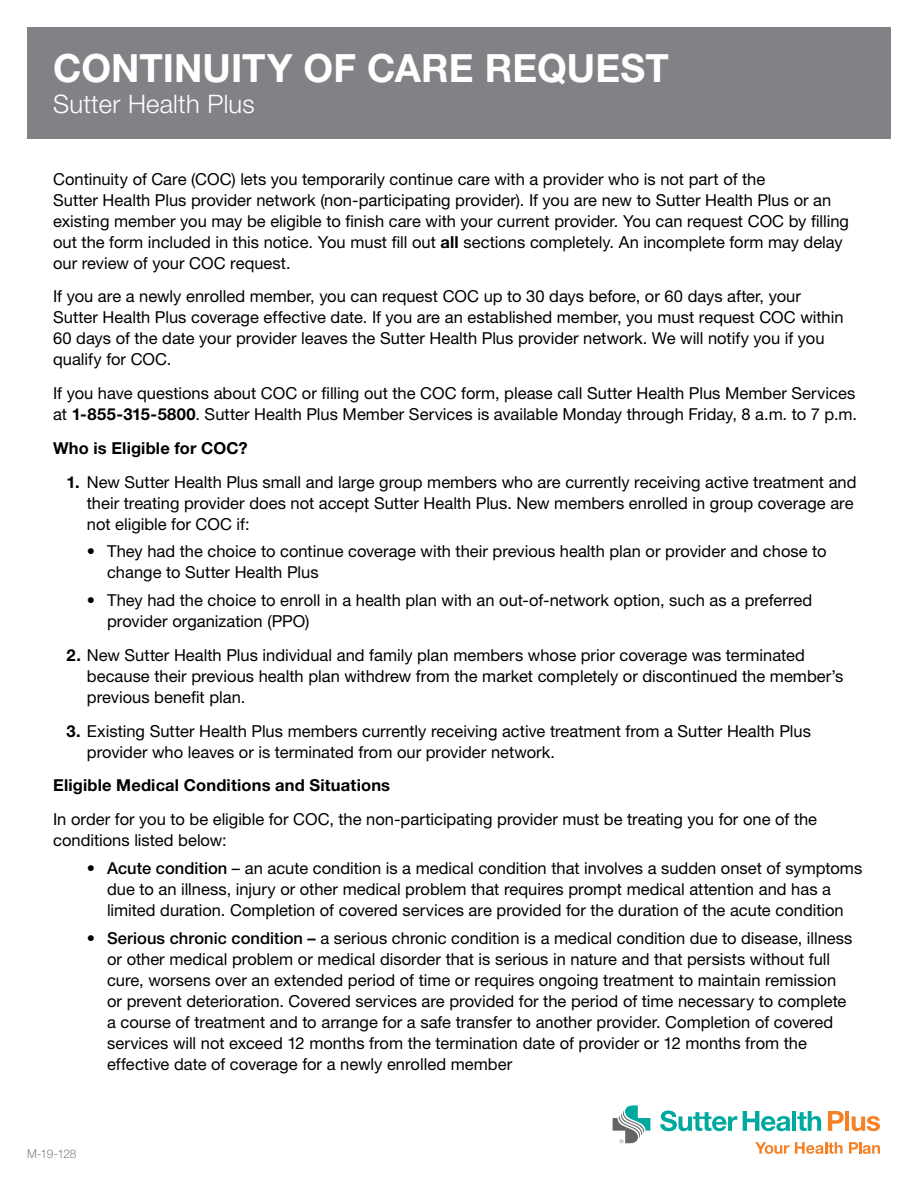
<style>
.page{position:relative;width:918px;height:1188px;background:#fff}
.page>*{position:absolute;margin:0;border:0;box-sizing:border-box;transform-origin:0 0}
.t1{font:700 39px "Helvetica Neue LT Std";letter-spacing:.005em;color:#fff}
.t2{font:300 25.5px "Helvetica Neue LT Std";letter-spacing:.01em;color:#fff}
.t3{font:16.5px/21px "Helvetica Neue LT Std";color:#000}
.t4{font:700 16.5px "Helvetica Neue LT Std";letter-spacing:.01em;color:#000}
.t5{font:300 12px "Helvetica Neue";color:#808285}
.s1{font-weight:700}
.s2{font-weight:500}
</style>
<div class="page">
<div style="left:27px;top:27px;width:864px;height:112px;background:#808285"></div>
<svg style="left:613px;top:1105px;width:37px;height:38px"></svg>
<svg style="left:660px;top:1111px;width:77px;height:20px"></svg>
<svg style="left:743px;top:1111px;width:47px;height:20px"></svg>
<hr style="left:792px;top:1111px;width:4px;height:20px;background:#00a9a0">
<svg style="left:797px;top:1111px;width:24px;height:20px"></svg>
<svg style="left:828px;top:1111px;width:16px;height:20px"></svg>
<hr style="left:845px;top:1111px;width:4px;height:20px;background:#f58025">
<svg style="left:852px;top:1116px;width:28px;height:15px"></svg>
<svg style="left:755px;top:1142px;width:34px;height:12px"></svg>
<svg style="left:795px;top:1142px;width:48px;height:12px"></svg>
<svg style="left:849px;top:1142px;width:31px;height:12px"></svg>
<h1 class="t1" style="left:53px;top:44px;width:617px">CONTINUITY OF CARE REQUEST</h1>
<p class="t2" style="left:53px;top:89px;width:203px">Sutter Health Plus</p>
<p class="t3" style="left:53px;top:168px;width:797px">Continuity of Care (COC) lets you temporarily continue care with a provider who is not part of the<br>Sutter Health Plus provider network (non-participating provider). If you are new to Sutter Health Plus or an existing member you may be eligible to fnish care with your current provider. You can request COC by flling out the form included in this notice. You must fll out <span class="s1">all</span> sections completely. An incomplete form may delay our review of your COC request.</p>
<p class="t3" style="left:53px;top:286px;width:792px">If you are a newly enrolled member, you can request COC up to 30 days before, or 60 days after, your Sutter Health Plus coverage effective date. If you are an established member, you must request COC within 60 days of the date your provider leaves the Sutter Health Plus provider network. We will notify you if you qualify for COC.</p>
<p class="t3" style="left:53px;top:383px;width:805px">If you have questions about COC or flling out the COC form, please call Sutter Health Plus Member Services at <span class="s1">1-855-315-5800</span>. Sutter Health Plus Member Services is available Monday through Friday, 8 a.m. to 7 p.m.</p>
<h2 class="t4" style="left:53px;top:438px;width:196px">Who is Eligible for COC?</h2>
<p class="t3" style="left:67px;top:471px;width:791px"><span class="s1">1.</span> New Sutter Health Plus small and large group members who are currently receiving active treatment and</p>
<p class="t3" style="left:87px;top:492px;width:768px">their treating provider does not accept Sutter Health Plus. New members enrolled in group coverage are not eligible for COC if:</p>
<p class="t3" style="left:107px;top:541px;width:721px;text-indent:-20px">• They had the choice to continue coverage with their previous health plan or provider and chose to change to Sutter Health Plus</p>
<p class="t3" style="left:107px;top:590px;width:707px;text-indent:-20px">• They had the choice to enroll in a health plan with an out-of-network option, such as a preferred provider organization (PPO)</p>
<p class="t3" style="left:87px;top:644px;width:758px;text-indent:-20px"><span class="s1">2.</span> New Sutter Health Plus individual and family plan members whose prior coverage was terminated because their previous health plan withdrew from the market completely or discontinued the member’s previous beneft plan.</p>
<p class="t3" style="left:87px;top:720px;width:726px;text-indent:-20px"><span class="s1">3.</span> Existing Sutter Health Plus members currently receiving active treatment from a Sutter Health Plus provider who leaves or is terminated from our provider network.</p>
<h2 class="t4" style="left:53px;top:775px;width:339px">Eligible Medical Conditions and Situations</h2>
<p class="t3" style="left:53px;top:809px;width:766px">In order for you to be eligible for COC, the non-participating provider must be treating you for one of the conditions listed below:</p>
<p class="t3" style="left:107px;top:857px;width:757px;text-indent:-20px">• <span class="s2">Acute condition</span> – an acute condition is a medical condition that involves a sudden onset of symptoms due to an illness, injury or other medical problem that requires prompt medical attention and has a limited duration. Completion of covered services are provided for the duration of the acute condition</p>
<p class="t3" style="left:107px;top:927px;width:747px;text-indent:-20px">• <span class="s2">Serious chronic condition –</span> a serious chronic condition is a medical condition due to disease, illness or other medical problem or medical disorder that is serious in nature and that persists without full cure, worsens over an extended period of time or requires ongoing treatment to maintain remission or prevent deterioration. Covered services are provided for the period of time necessary to complete a course of treatment and to arrange for a safe transfer to another provider. Completion of covered services will not exceed 12 months from the termination date of provider or 12 months from the effective date of coverage for a newly enrolled member</p>
<p class="t5" style="left:27px;top:1144px;width:51px">M-19-128</p>
</div>
